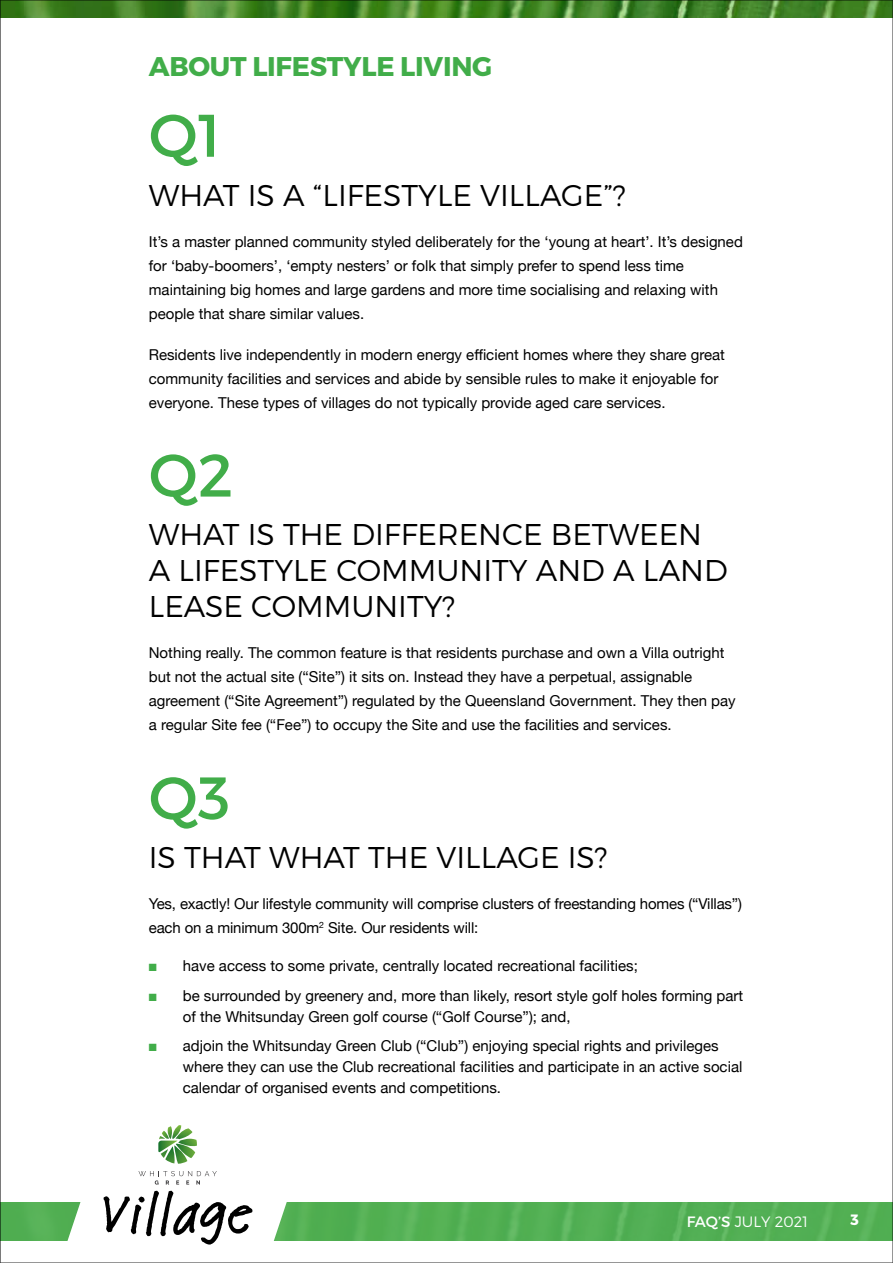
<style>
.page{position:relative;width:893px;height:1263px;background:#fff}
.page>*{position:absolute;margin:0;border:0;box-sizing:border-box;transform-origin:0 0}
.t1{font:60px "Montserrat";color:#41ad49}
.t2{font:300 30px/36px "Montserrat";color:#000}
.t3{font:700 27px "Montserrat";letter-spacing:-.01em;color:#41ad49}
.t4{font:15px/24px "Helvetica Neue";color:#000}
.t5{font:300 15px "Montserrat";color:#fff}
.t6{font:700 15px "Montserrat";color:#fff}
.s1{color:#41ad49}
.s2{font-weight:400}
</style>
<div class="page">
<div style="left:0;top:1202px;width:893px;height:39px;background:#52af54"></div>
<svg style="left:2px;top:2px;width:889px;height:15px;background:#448529"></svg>
<svg style="left:67px;top:1184px;width:220px;height:61px;fill:#fff"></svg>
<svg style="left:104px;top:1191px;width:148px;height:53px"></svg>
<svg style="left:158px;top:1125px;width:39px;height:39px"></svg>
<svg style="left:138px;top:1171px;width:79px;height:13px"></svg>
<h3 class="t3" style="left:149px;top:50px;width:345px">ABOUT LIFESTYLE LIVING</h3>
<h1 class="t1" style="left:149px;top:99px;width:74px">Q1</h1>
<h2 class="t2" style="left:149px;top:176px;width:478px">WHAT IS A “LIFESTYLE VILLAGE”?</h2>
<p class="t4" style="left:149px;top:230px;width:596px">It’s a master planned community styled deliberately for the ‘young at heart’. It’s designed for ‘baby-boomers’, ‘empty nesters’ or folk that simply prefer to spend less time maintaining big homes and large gardens and more time socialising and relaxing with people that share similar values.</p>
<p class="t4" style="left:149px;top:343px;width:578px">Residents live independently in modern energy efficient homes where they share great community facilities and services and abide by sensible rules to make it enjoyable for everyone. These types of villages do not typically provide aged care services.</p>
<h1 class="t1" style="left:149px;top:438px;width:86px">Q2</h1>
<h2 class="t2" style="left:149px;top:516px;width:580px">WHAT IS THE DIFFERENCE BETWEEN<br>A LIFESTYLE COMMUNITY AND A LAND<br>LEASE COMMUNITY?</h2>
<p class="t4" style="left:149px;top:642px;width:588px">Nothing really. The common feature is that residents purchase and own a Villa outright but not the actual site (“Site”) it sits on. Instead they have a perpetual, assignable agreement (“Site Agreement”) regulated by the Queensland Government. They then pay a regular Site fee (“Fee”) to occupy the Site and use the facilities and services.</p>
<h1 class="t1" style="left:149px;top:761px;width:83px">Q3</h1>
<h2 class="t2" style="left:149px;top:839px;width:460px">IS THAT WHAT THE VILLAGE IS?</h2>
<p class="t4" style="left:149px;top:893px;width:595px">Yes, exactly! Our lifestyle community will comprise clusters of freestanding homes (“Villas”) each on a minimum 300m<sup>2</sup> Site. Our residents will:</p>
<p class="t4" style="left:149px;top:955px;width:491px"><span class="s1">■</span> have access to some private, centrally located recreational facilities;</p>
<p class="t4" style="left:183px;top:986px;width:562px;line-height:21px;text-indent:-34px"><span class="s1">■</span> be surrounded by greenery and, more than likely, resort style golf holes forming part of the Whitsunday Green golf course (“Golf Course”); and,</p>
<p class="t4" style="left:183px;top:1036px;width:561px;line-height:21px;text-indent:-34px"><span class="s1">■</span> adjoin the Whitsunday Green Club (“Club”) enjoying special rights and privileges where they can use the Club recreational facilities and participate in an active social calendar of organised events and competitions.</p>
<p class="t5" style="left:687px;top:1212px;width:123px"><span class="s2">FAQ’s</span> JULY 2021</p>
<p class="t6" style="left:850px;top:1210px;width:10px">3</p>
</div>
